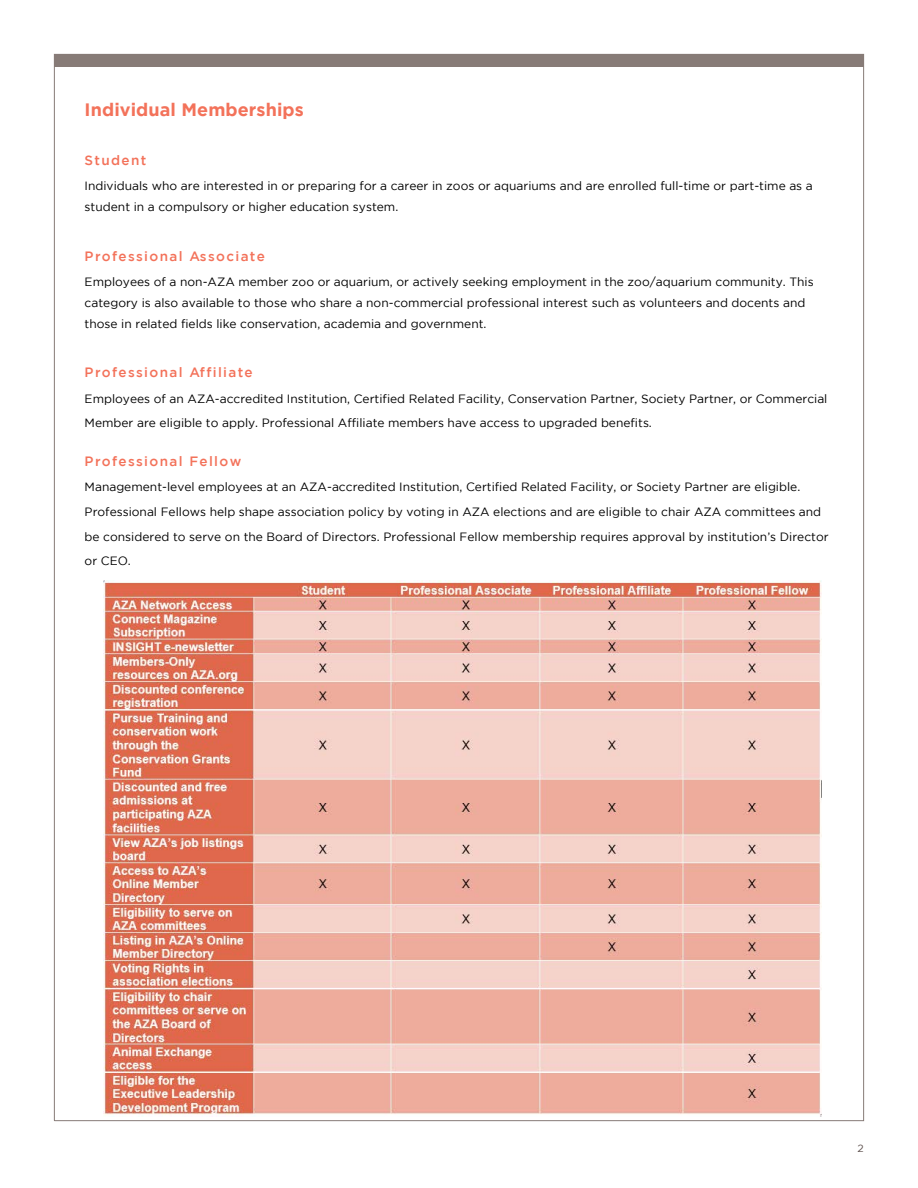
<style>
.page{position:relative;width:918px;height:1188px;background:#fff}
.page>*{position:absolute;margin:0;border:0;box-sizing:border-box;transform-origin:0 0}
.t1{font:700 18px "Gotham";letter-spacing:.005em;color:#f3725a}
.t2{font:500 13.5px "Gotham";letter-spacing:.1em;color:#f3725a}
.t3{font:12px/24.8px "Gotham";color:#000}
.t4{font:10.5px "Gotham";color:#5e514e}
</style>
<div class="page">
<div style="left:54px;top:54px;width:810px;height:13px;background:#877b77"></div>
<img style="left:104px;top:580px;width:717px;height:536px">
<h1 class="t1" style="left:85px;top:99px;width:221px">Individual Memberships</h1>
<p class="t2" style="left:85px;top:153px;width:63px">Student</p>
<p class="t3" style="left:85px;top:176px;width:730px;line-height:21px">Individuals who are interested in or preparing for a career in zoos or aquariums and are enrolled full-time or part-time as a student in a compulsory or higher education system.</p>
<p class="t2" style="left:85px;top:249px;width:182px">Professional Associate</p>
<p class="t3" style="left:85px;top:271px;width:731px;line-height:21px">Employees of a non-AZA member zoo or aquarium, or actively seeking employment in the zoo/aquarium community. This category is also available to those who share a non-commercial professional interest such as volunteers and docents and those in related fields like conservation, academia and government.</p>
<p class="t2" style="left:85px;top:365px;width:170px">Professional Affiliate</p>
<p class="t3" style="left:85px;top:386px;width:744px">Employees of an AZA-accredited Institution, Certified Related Facility, Conservation Partner, Society Partner, or Commercial<br>Member are eligible to apply. Professional Affiliate members have access to upgraded benefits.</p>
<p class="t2" style="left:85px;top:454px;width:158px">Professional Fellow</p>
<p class="t3" style="left:85px;top:475px;width:746px">Management-level employees at an AZA-accredited Institution, Certified Related Facility, or Society Partner are eligible.<br>Professional Fellows help shape association policy by voting in AZA elections and are eligible to chair AZA committees and be considered to serve on the Board of Directors. Professional Fellow membership requires approval by institution’s Director or CEO.</p>
<p class="t4" style="left:858px;top:1143px;width:8px">2</p>
</div>
